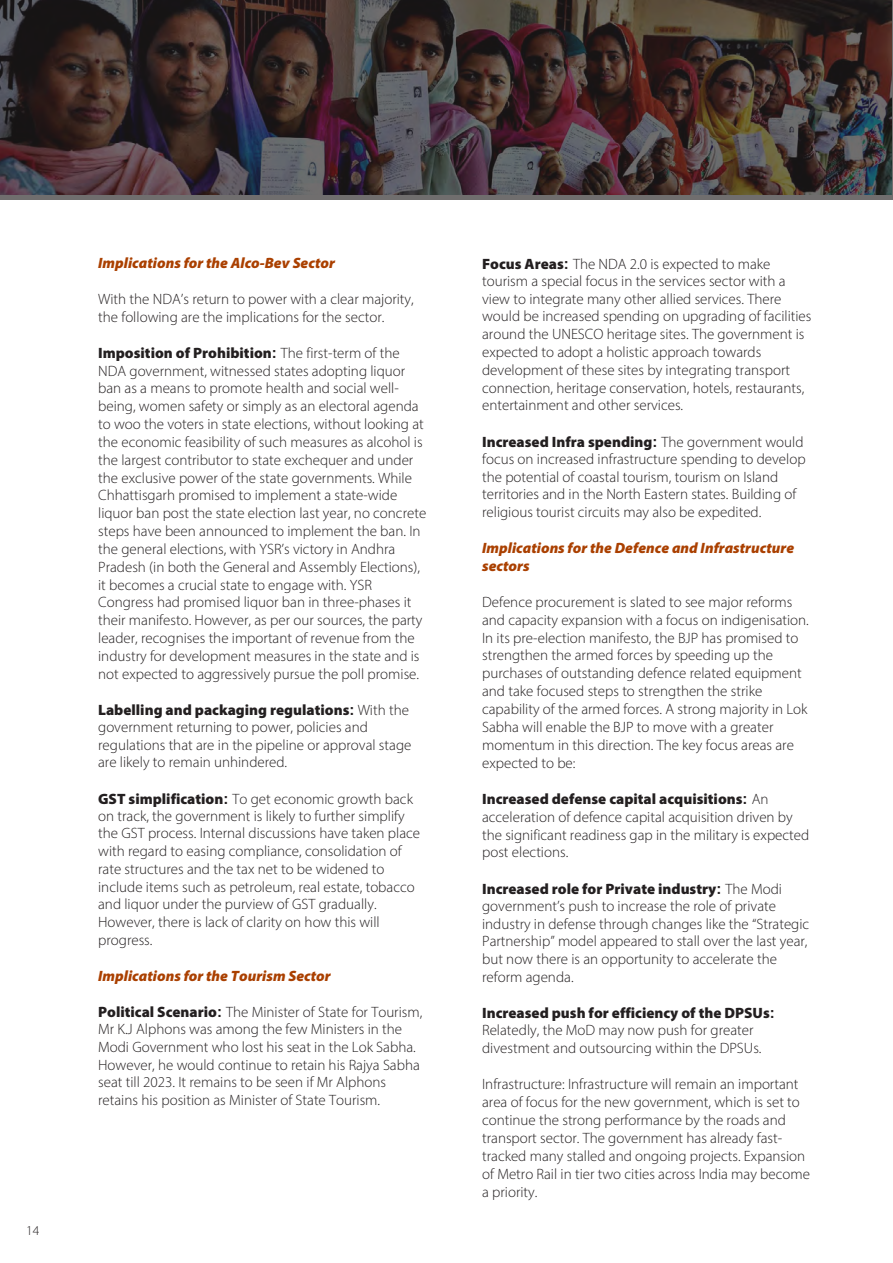
<style>
.page{position:relative;width:893px;height:1263px;background:#fff}
.page>*{position:absolute;margin:0;border:0;box-sizing:border-box;transform-origin:0 0}
.t1{font:300 15px/17.9px "Myriad Pro";color:#231f20}
.t2{font:italic 900 15px/18.6px "Myriad Pro";color:#aa4000}
.t3{font:300 13.5px "Myriad Pro";color:#231f20}
.s1{font-weight:900}
.s2{font-family:"Arial";font-weight:700}
</style>
<div class="page">
<img style="left:0;top:0;width:893px;height:200px">
<p class="t3" style="left:26px;top:1222px;width:15px">14</p>
<p class="t2" style="left:98px;top:253px;width:238px">Implications for the Alco-Bev Sector</p>
<p class="t1" style="left:98px;top:290px;width:317px">With the NDA’s return to power with a clear majority, the following are the implications for the sector.</p>
<p class="t1" style="left:98px;top:344px;width:330px"><span class="s1">Imposition of Prohibition</span><span class="s2">:</span> The first-term of the NDA government, witnessed states adopting liquor ban as a means to promote health and social well&shy;being, women safety or simply as an electoral agenda to woo the voters in state elections, without looking at the economic feasibility of such measures as alcohol is the largest contributor to state exchequer and under the exclusive power of the state governments. While Chhattisgarh promised to implement a state-wide liquor ban post the state election last year, no concrete steps have been announced to implement the ban. In the general elections, with YSR’s victory in Andhra Pradesh (in both the General and Assembly Elections), it becomes a crucial state to engage with. YSR Congress had promised liquor ban in three-phases it their manifesto. However, as per our sources, the party leader, recognises the important of revenue from the industry for development measures in the state and is not expected to aggressively pursue the poll promise.</p>
<p class="t1" style="left:98px;top:702px;width:315px;line-height:17.1px"><span class="s1">Labelling and packaging regulations</span><span class="s2">:</span> With the government returning to power, policies and regulations that are in the pipeline or approval stage are likely to remain unhindered.</p>
<p class="t1" style="left:98px;top:789px;width:323px"><span class="s1">GST simplification</span><span class="s2">:</span> To get economic growth back on track, the government is likely to further simplify the GST process. Internal discussions have taken place with regard to easing compliance, consolidation of rate structures and the tax net to be widened to include items such as petroleum, real estate, tobacco and liquor under the purview of GST gradually.<br>However, there is lack of clarity on how this will progress.</p>
<p class="t2" style="left:98px;top:966px;width:234px">Implications for the Tourism Sector</p>
<p class="t1" style="left:98px;top:1003px;width:326px"><span class="s1">Political Scenario</span><span class="s2">:</span> The Minister of State for Tourism, Mr K.J Alphons was among the few Ministers in the Modi Government who lost his seat in the Lok Sabha.<br>However, he would continue to retain his Rajya Sabha seat till 2023. It remains to be seen if Mr Alphons retains his position as Minister of State Tourism.</p>
<p class="t1" style="left:482px;top:255px;width:331px"><span class="s1">Focus Areas</span><span class="s2">:</span> The NDA 2.0 is expected to make tourism a special focus in the services sector with a view to integrate many other allied services. There would be increased spending on upgrading of facilities around the UNESCO heritage sites. The government is expected to adopt a holistic approach towards development of these sites by integrating transport connection, heritage conservation, hotels, restaurants, entertainment and other services.</p>
<p class="t1" style="left:482px;top:433px;width:325px"><span class="s1">Increased Infra spending</span><span class="s2">:</span> The government would focus on increased infrastructure spending to develop the potential of coastal tourism, tourism on Island territories and in the North Eastern states. Building of religious tourist circuits may also be expedited.</p>
<p class="t2" style="left:482px;top:538px;width:314px">Implications for the Defence and Infrastructure sectors</p>
<p class="t1" style="left:482px;top:593px;width:328px">Defence procurement is slated to see major reforms and capacity expansion with a focus on indigenisation.<br>In its pre-election manifesto, the BJP has promised to strengthen the armed forces by speeding up the purchases of outstanding defence related equipment and take focused steps to strengthen the strike capability of the armed forces. A strong majority in Lok Sabha will enable the BJP to move with a greater momentum in this direction. The key focus areas are expected to be:</p>
<p class="t1" style="left:482px;top:790px;width:329px"><span class="s1">Increased defense capital acquisitions</span><span class="s2">:</span> An acceleration of defence capital acquisition driven by the significant readiness gap in the military is expected post elections.</p>
<p class="t1" style="left:482px;top:880px;width:329px"><span class="s1">Increased role for Private industry</span><span class="s2">:</span> The Modi government’s push to increase the role of private industry in defense through changes like the “Strategic Partnership” model appeared to stall over the last year, but now there is an opportunity to accelerate the reform agenda.</p>
<p class="t1" style="left:482px;top:1004px;width:294px"><span class="s1">Increased push for efficiency of the DPSUs</span><span class="s2">:<br></span>Relatedly, the MoD may now push for greater divestment and outsourcing within the DPSUs.</p>
<p class="t1" style="left:482px;top:1075px;width:329px">Infrastructure: Infrastructure will remain an important area of focus for the new government, which is set to continue the strong performance by the roads and transport sector. The government has already fast&shy;tracked many stalled and ongoing projects. Expansion of Metro Rail in tier two cities across India may become a priority.</p>
</div>
